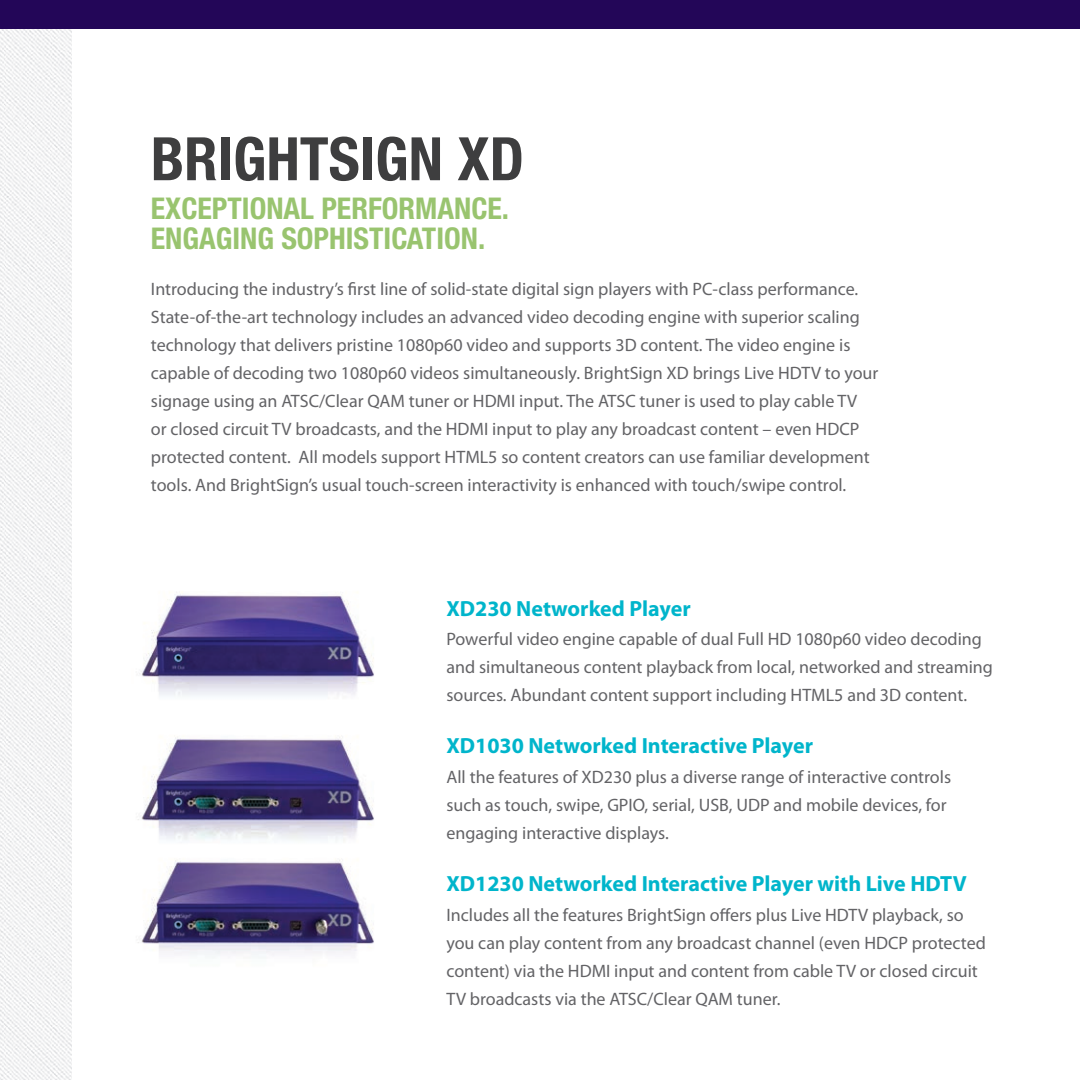
<style>
.page{position:relative;width:1080px;height:1080px;background:#fff}
.page>*{position:absolute;margin:0;border:0;box-sizing:border-box;transform-origin:0 0}
.t1{font:700 condensed 60px "Helvetica Neue";color:#3e3e3f}
.t2{font:700 condensed 30px/30px "Helvetica Neue";color:#99c46f}
.t3{font:700 22px "Myriad Pro";color:#00b5cb}
.t4{font:18px/28px "Myriad Pro";color:#636366}
</style>
<div class="page">
<img style="left:0;top:29px;width:72px;height:1051px">
<div style="left:0;top:0;width:1080px;height:29px;background:#230658"></div>
<img style="left:139px;top:594px;width:235px;height:102px">
<img style="left:138px;top:737px;width:236px;height:104px">
<img style="left:138px;top:860px;width:236px;height:95px">
<h1 class="t1" style="left:151px;top:123px;width:63px">BRIGHTSIGN</h1>
<h1 class="t1" style="left:457px;top:123px;width:68px">XD</h1>
<h2 class="t2" style="left:151px;top:193px;width:360px">EXCEPTIONAL PERFORMANCE.<br>ENGAGING SOPHISTICATION.</h2>
<p class="t4" style="left:151px;top:276px;width:729px">Introducing the industry’s first line of solid-state digital sign players with PC-class performance.<br>State-of-the-art technology includes an advanced video decoding engine with superior scaling technology that delivers pristine 1080p60 video and supports 3D content. The video engine is capable of decoding two 1080p60 videos simultaneously. BrightSign XD brings Live HDTV to your signage using an ATSC/Clear QAM tuner or HDMI input. The ATSC tuner is used to play cable TV<br>or closed circuit TV broadcasts, and the HDMI input to play any broadcast content – even HDCP protected content. All models support HTML5 so content creators can use familiar development tools. And BrightSign’s usual touch-screen interactivity is enhanced with touch/swipe control.</p>
<p class="t3" style="left:446px;top:596px;width:246px">XD230 Networked Player</p>
<p class="t4" style="left:446px;top:626px;width:548px">Powerful video engine capable of dual Full HD 1080p60 video decoding and simultaneous content playback from local, networked and streaming sources. Abundant content support including HTML5 and 3D content.</p>
<p class="t3" style="left:446px;top:734px;width:368px">XD1030 Networked Interactive Player</p>
<p class="t4" style="left:446px;top:763px;width:506px">All the features of XD230 plus a diverse range of interactive controls such as touch, swipe, GPIO, serial, USB, UDP and mobile devices, for engaging interactive displays.</p>
<p class="t3" style="left:446px;top:871px;width:522px">XD1230 Networked Interactive Player with Live HDTV</p>
<p class="t4" style="left:446px;top:901px;width:541px">Includes all the features BrightSign offers plus Live HDTV playback, so you can play content from any broadcast channel (even HDCP protected content) via the HDMI input and content from cable TV or closed circuit TV broadcasts via the ATSC/Clear QAM tuner.</p>
</div>
